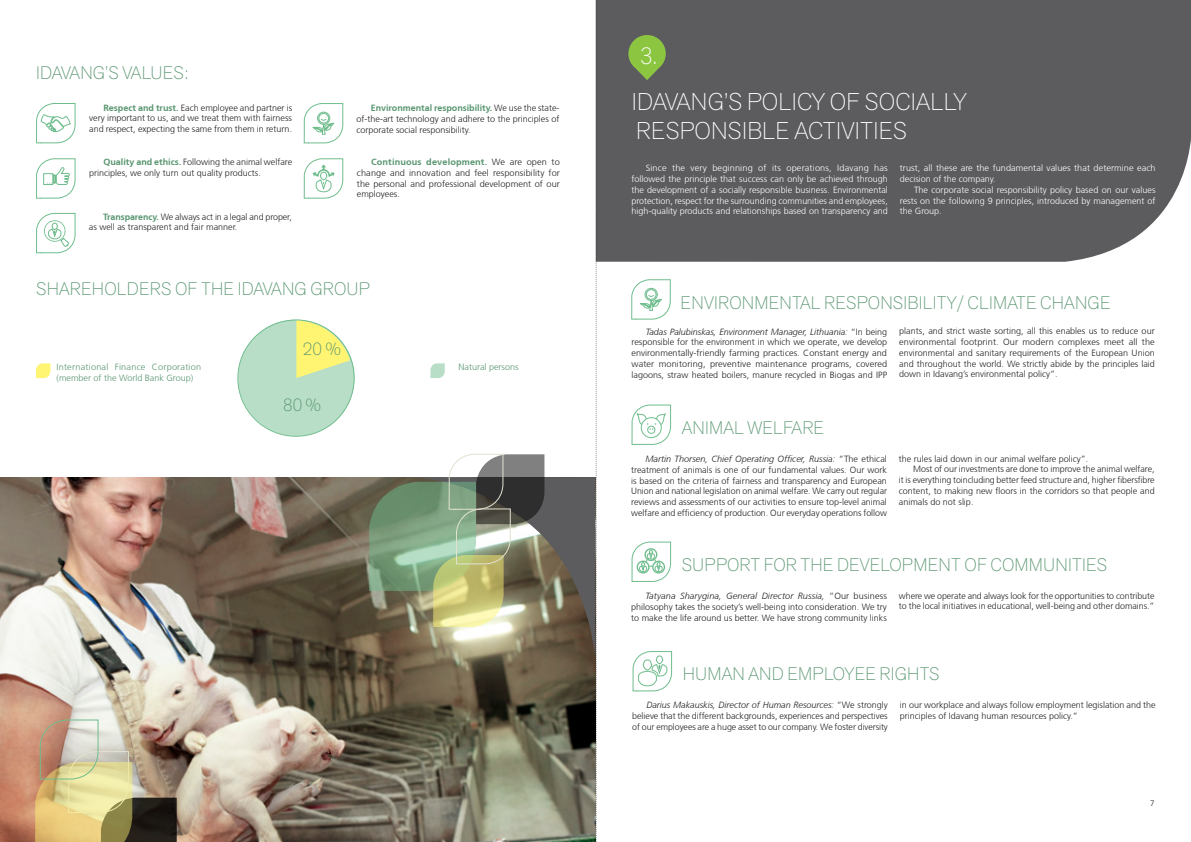
<style>
.page{position:relative;width:1191px;height:842px;background:#fff}
.page>*{position:absolute;margin:0;border:0;box-sizing:border-box;transform-origin:0 0}
.t1{font:200 24px/28.8px "Akzid Grtsk Next";letter-spacing:.01em;color:#fff}
.t2{font:200 18px "Akzid Grtsk Next";letter-spacing:.01em;color:#589570}
.t3{font:200 18px "Akzid Grtsk Next";letter-spacing:-.01em;color:#589570}
.t4{font:300 9px/10.8px "Frutiger CE";color:#231f20;text-align:justify}
.t5{font:300 9px/10.8px "Frutiger CE";color:#fff;text-align:justify}
.t6{font:300 9px/10.8px "Frutiger CE";letter-spacing:.02em;color:#589570}
.t7{font:300 9px "Frutiger CE";color:#589570}
.t8{font:300 8px "Frutiger CE";color:#231f20}
.s1{font-weight:700;color:#589570}
.s2{font-style:italic}
</style>
<div class="page">
<div style="left:597px;top:0;width:594px;height:262px;background:#5c5c5f"></div>
<img style="left:0;top:477px;width:369px;height:365px">
<svg style="left:631px;top:279px;width:40px;height:41px"></svg>
<svg style="left:628px;top:35px;width:38px;height:45px;background:#7ca44a"></svg>
<svg style="left:631px;top:404px;width:40px;height:41px"></svg>
<svg style="left:631px;top:541px;width:40px;height:41px"></svg>
<svg style="left:632px;top:651px;width:40px;height:41px"></svg>
<svg style="left:36px;top:103px;width:40px;height:41px"></svg>
<svg style="left:303px;top:103px;width:41px;height:41px"></svg>
<svg style="left:36px;top:158px;width:40px;height:41px"></svg>
<svg style="left:36px;top:212px;width:40px;height:42px"></svg>
<svg style="left:303px;top:158px;width:41px;height:41px"></svg>
<img style="left:35px;top:719px;width:142px;height:123px">
<svg style="left:36px;top:363px;width:14px;height:15px"></svg>
<div style="left:238px;top:319px;width:116px;height:117px;background:#b8dec7;border-radius:50%"></div>
<svg style="left:296px;top:321px;width:54px;height:57px"></svg>
<svg style="left:369px;top:0;width:228px;height:842px"></svg>
<h2 class="t3" style="left:36px;top:61px;width:153px">I DAVANG’S VALUES:</h2>
<p class="t4" style="left:89px;top:102px;width:204px;text-indent:14px"><span class="s1">Respect and trust.</span> Each employee and partner is very important to us, and we treat them with fairness and respect, expecting the same from them in return.</p>
<p class="t4" style="left:89px;top:156px;width:204px;text-indent:14px"><span class="s1">Quality and ethics.</span> Following the animal welfare principles, we only turn out quality products.</p>
<p class="t4" style="left:89px;top:211px;width:204px;text-indent:14px"><span class="s1">Transparency.</span> We always act in a legal and proper, as well as transparent and fair manner.</p>
<p class="t4" style="left:356px;top:103px;width:204px;text-indent:14px"><span class="s1">Environmental responsibility.</span> We use the state&shy;of-the-art technology and adhere to the principles of corporate social responsibility.</p>
<p class="t4" style="left:357px;top:156px;width:204px;text-indent:14px"><span class="s1">Continuous development.</span> We are open to change and innovation and feel responsibility for the personal and professional development of our employees.</p>
<h2 class="t2" style="left:36px;top:277px;width:336px">SHAREHOLDERS OF THE I DAVANG GROUP</h2>
<h2 class="t2" style="left:303px;top:337px;width:39px">20 %</h2>
<p class="t6" style="left:56px;top:361px;width:146px">International Finance Corporation (member of the World Bank Group)</p>
<p class="t7" style="left:458px;top:362px;width:62px">Natural persons</p>
<h2 class="t2" style="left:283px;top:393px;width:39px">80 %</h2>
<h1 class="t1" style="left:640px;top:41px;width:18px">3.</h1>
<h1 class="t1" style="left:636px;top:87px;width:287px;text-indent:71px">G’S POLICY OF SOCIALLY<br>RESPONSIBL</h1>
<h1 class="t1" style="left:632px;top:87px;width:13px">IDAVAN</h1>
<h1 class="t1" style="left:775px;top:116px;width:58px">E ACTIVITI</h1>
<h1 class="t1" style="left:878px;top:116px;width:28px">ES</h1>
<p class="t5" style="left:900px;top:162px;width:257px">trust, all these are the fundamental values that determine each decision of the company.</p>
<p class="t5" style="left:900px;top:184px;width:257px;text-indent:14px">The corporate social responsibility policy based on our values rests on the following 9 principles, introduced by management of the Group.</p>
<p class="t5" style="left:631px;top:162px;width:258px;text-indent:14px">Since the very beginning of its operations, Idavang has followed the principle that success can only be achieved through the development of a socially responsible business. Environmental protection, respect for the surrounding communities and employees, high-quality products and relationships based on transparency and</p>
<h2 class="t2" style="left:680px;top:291px;width:419px">ENVIRONMENTAL RESPONSIBILITY/ CLIMATE CHANGE</h2>
<p class="t4" style="left:631px;top:326px;width:257px;text-indent:14px"><span class="s2">Tadas Palubinskas, Environment Manager, Lithuania:</span> “In being responsible for the environment in which we operate, we develop environmentally-friendly farming practices. Constant energy and water monitoring, preventive maintenance programs, covered lagoons, straw heated boilers, manure recycled in Biogas and IPP</p>
<p class="t4" style="left:899px;top:326px;width:257px">plants, and strict waste sorting, all this enables us to reduce our environmental footprint. Our modern complexes meet all the environmental and sanitary requirements of the European Union and throughout the world. We strictly abide by the principles laid down in Idavang’s environmental policy”.</p>
<h2 class="t2" style="left:681px;top:416px;width:142px">ANIMAL WELFARE</h2>
<p class="t4" style="left:631px;top:453px;width:257px;text-indent:14px"><span class="s2">Martin Thorsen, Chief Operating Officer, Russia:</span> “The ethical treatment of animals is one of our fundamental values. Our work is based on the criteria of fairness and transparency and European Union and national legislation on animal welfare. We carry out regular reviews and assessments of our activities to ensure top-level animal welfare and efficiency of production. Our everyday operations follow</p>
<p class="t4" style="left:899px;top:453px;width:191px">the rules laid down in our animal welfare policy”.</p>
<p class="t4" style="left:913px;top:464px;width:243px">Most of our investments are done to improve the animal welfare,</p>
<p class="t4" style="left:899px;top:474px;width:257px">it is everything toincluding better feed structure and, higher fibersfibre</p>
<p class="t4" style="left:899px;top:485px;width:257px">content, to making new floors in the corridors so that people and</p>
<p class="t4" style="left:899px;top:496px;width:76px">animals do not slip.</p>
<h2 class="t2" style="left:681px;top:553px;width:427px">SUPPORT FOR THE DEVELOPMENT OF COMMUNITIES</h2>
<p class="t4" style="left:631px;top:590px;width:257px;text-indent:14px"><span class="s2">Tatyana Sharygina, General Director Russia,</span> “Our business philosophy takes the society’s well-being into consideration. We try to make the life around us better. We have strong community links</p>
<p class="t4" style="left:899px;top:590px;width:257px">where we operate and always look for the opportunities to contribute to the local initiatives in educational, well-being and other domains.”</p>
<h2 class="t2" style="left:682px;top:662px;width:258px">H UMAN AND EMPLOYEE RIGHTS</h2>
<p class="t4" style="left:632px;top:700px;width:257px;text-indent:14px"><span class="s2">Darius Makauskis, Director of Human Resources:</span> “We strongly believe that the different backgrounds, experiences and perspectives of our employees are a huge asset to our company. We foster diversity</p>
<p class="t4" style="left:900px;top:699px;width:257px">in our workplace and always follow employment legislation and the principles of Idavang human resources policy.”</p>
<p class="t8" style="left:1150px;top:798px;width:6px">7</p>
</div>
